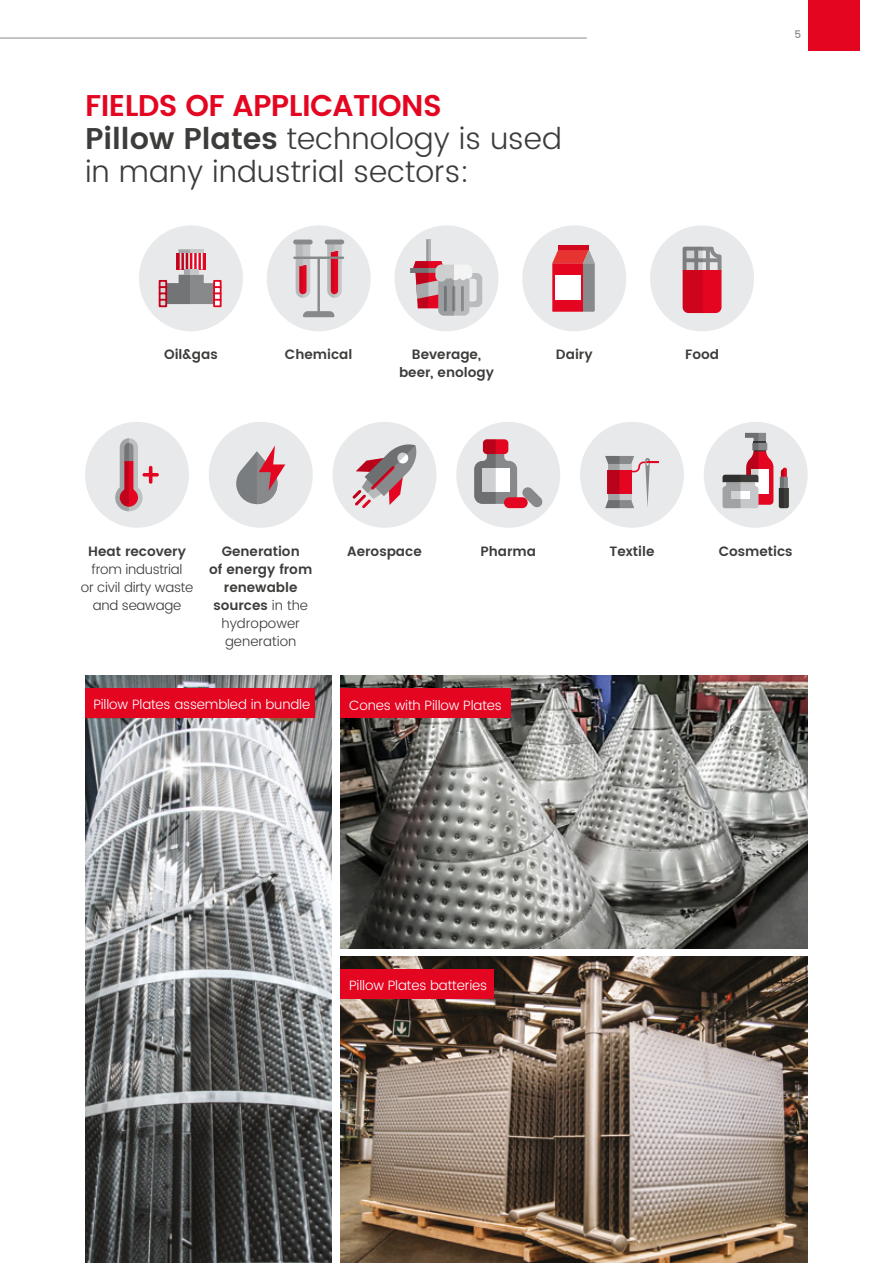
<style>
.page{position:relative;width:893px;height:1263px;background:#fff}
.page>*{position:absolute;margin:0;border:0;box-sizing:border-box;transform-origin:0 0}
.t1{font:300 30px/33px "Poppins";color:#3c3c3b}
.t2{font:600 13.5px/18px "Poppins";color:#3c3c3b;text-align:center}
.t3{font:300 13.5px "Poppins";letter-spacing:-.01em;color:#fff}
.t4{font:300 13.5px/18px "Poppins";letter-spacing:-.02em;color:#3c3c3b;text-align:center}
.t5{font:500 10.5px "Poppins";color:#87898b}
.s1{font-weight:600;color:#e40521}
.s2{font-weight:600}
.s3{font-weight:300}
</style>
<div class="page">
<div style="left:808px;top:0;width:51px;height:51px;background:#e40521"></div>
<hr style="left:0;top:38px;width:587px;height:1px;background:#87898b">
<img style="left:340px;top:676px;width:468px;height:272px">
<img style="left:340px;top:957px;width:468px;height:306px">
<div style="left:456px;top:422px;width:104px;height:106px;background:#e8e9ea;border-radius:50%"></div>
<svg style="left:474px;top:439px;width:69px;height:69px"></svg>
<div style="left:704px;top:422px;width:104px;height:106px;background:#e8e9ea;border-radius:50%"></div>
<svg style="left:723px;top:433px;width:50px;height:75px"></svg>
<div style="left:580px;top:422px;width:104px;height:106px;background:#e8e9ea;border-radius:50%"></div>
<div style="left:333px;top:422px;width:103px;height:106px;background:#e8e9ea;border-radius:50%"></div>
<svg style="left:352px;top:444px;width:65px;height:64px"></svg>
<div style="left:209px;top:422px;width:104px;height:106px;background:#e8e9ea;border-radius:50%"></div>
<svg style="left:236px;top:445px;width:49px;height:59px"></svg>
<div style="left:139px;top:225px;width:104px;height:106px;background:#e8e9ea;border-radius:50%"></div>
<svg style="left:214px;top:280px;width:8px;height:6px"></svg>
<div style="left:213px;top:286px;width:9px;height:9px;background:#fff;border:2px solid #e40521"></div>
<svg style="left:214px;top:293px;width:8px;height:6px"></svg>
<svg style="left:214px;top:299px;width:8px;height:8px"></svg>
<div style="left:267px;top:225px;width:104px;height:106px;background:#e8e9ea;border-radius:50%"></div>
<hr style="left:317px;top:258px;width:3px;height:56px;background:#87898b">
<hr style="left:293px;top:240px;width:20px;height:4px;background:#87898b;border-radius:2px">
<svg style="left:303px;top:311px;width:31px;height:6px"></svg>
<svg style="left:327px;top:244px;width:15px;height:54px"></svg>
<hr style="left:325px;top:240px;width:19px;height:4px;background:#87898b;border-radius:2px">
<svg style="left:296px;top:244px;width:14px;height:54px"></svg>
<hr style="left:293px;top:257px;width:51px;height:2px;background:#87898b">
<div style="left:394px;top:225px;width:104px;height:106px;background:#e8e9ea;border-radius:50%"></div>
<div style="left:650px;top:225px;width:104px;height:106px;background:#e8e9ea;border-radius:50%"></div>
<svg style="left:683px;top:247px;width:38px;height:66px;background:#c73e50"></svg>
<div style="left:522px;top:225px;width:104px;height:106px;background:#e8e9ea;border-radius:50%"></div>
<svg style="left:552px;top:250px;width:43px;height:62px;background:#c94d58"></svg>
<div style="left:558px;top:245px;width:31px;height:5px;background:#d2091e"></div>
<div style="left:555px;top:275px;width:25px;height:24px;background:#fff"></div>
<div style="left:85px;top:422px;width:104px;height:106px;background:#e8e9ea;border-radius:50%"></div>
<svg style="left:115px;top:438px;width:44px;height:73px"></svg>
<svg style="left:159px;top:250px;width:55px;height:57px"></svg>
<svg style="left:411px;top:240px;width:71px;height:76px"></svg>
<svg style="left:605px;top:456px;width:54px;height:52px"></svg>
<svg style="left:779px;top:467px;width:10px;height:41px"></svg>
<img style="left:85px;top:676px;width:247px;height:587px">
<div style="left:340px;top:969px;width:153px;height:30px;background:#e40521"></div>
<div style="left:85px;top:688px;width:230px;height:30px;background:#e40521"></div>
<div style="left:340px;top:688px;width:170px;height:30px;background:#e40521"></div>
<h1 class="t1" style="left:85px;top:90px;width:478px"><span class="s1">FIELDS OF APPLICATIONS<br></span><span class="s2">Pillow Plates</span> technology is used in many industrial sectors:</h1>
<p class="t2" style="left:164px;top:346px;width:55px">Oil&amp;gas</p>
<p class="t2" style="left:285px;top:346px;width:69px">Chemical</p>
<p class="t2" style="left:412px;top:346px;width:71px">Beverage,</p>
<p class="t2" style="left:556px;top:346px;width:38px">Dairy</p>
<p class="t2" style="left:685px;top:346px;width:36px">Food</p>
<p class="t2" style="left:399px;top:364px;width:96px">beer, enology</p>
<p class="t5" style="left:794px;top:27px;width:8px">5</p>
<p class="t2" style="left:88px;top:542px;width:99px">Heat recovery</p>
<p class="t4" style="left:81px;top:560px;width:114px">from industrial<br>or civil dirty waste and seawage</p>
<p class="t2" style="left:222px;top:542px;width:80px">Generation</p>
<p class="t2" style="left:347px;top:542px;width:76px">Aerospace</p>
<p class="t2" style="left:480px;top:542px;width:57px">Pharma</p>
<p class="t2" style="left:609px;top:542px;width:46px">Textile</p>
<p class="t2" style="left:719px;top:542px;width:75px">Cosmetics</p>
<p class="t2" style="left:209px;top:560px;width:105px">of energy from renewable sources <span class="s3">in the hydropower generation</span></p>
<p class="t3" style="left:93px;top:694px;width:218px">Pillow Plates assembled in bundle</p>
<p class="t3" style="left:349px;top:695px;width:154px">Cones with Pillow Plates</p>
<p class="t3" style="left:349px;top:975px;width:140px">Pillow Plates batteries</p>
</div>
